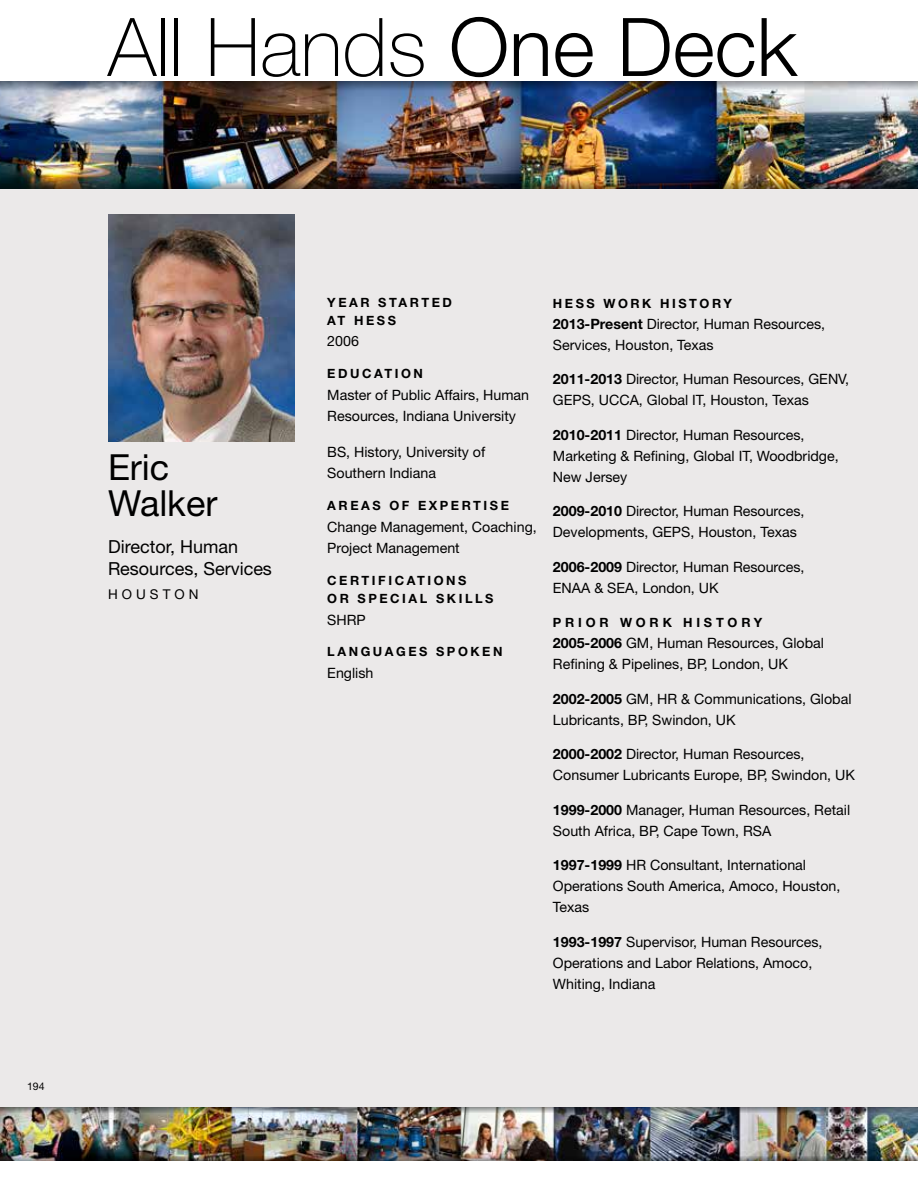
<style>
.page{position:relative;width:918px;height:1188px;background:#fff}
.page>*{position:absolute;margin:0;border:0;box-sizing:border-box;transform-origin:0 0}
.t1{font:100 81px "Helvetica Neue";color:#000}
.t2{font:36px/36px "Helvetica Neue";color:#000}
.t3{font:18px/22.5px "Helvetica Neue";color:#000}
.t4{font:14.25px/21px "Helvetica Neue";color:#000}
.t5{font:13.5px "Helvetica Neue";letter-spacing:.3em;color:#000}
.t6{font:700 12.75px/18px "Helvetica Neue";letter-spacing:.2em;color:#000}
.t7{font:700 12.75px "Helvetica Neue";letter-spacing:.3em;color:#000}
.t8{font:10.5px "Helvetica Neue";color:#000}
.s1{font-weight:300}
.s2{font-weight:700}
</style>
<div class="page">
<div style="left:0;top:120px;width:918px;height:1030px;background:#ebe9e9"></div>
<img style="left:0;top:90px;width:918px;height:90px">
<img style="left:0;top:81px;width:918px;height:9px">
<img style="left:0;top:180px;width:918px;height:9px">
<img style="left:0;top:1113px;width:918px;height:42px">
<img style="left:0;top:1107px;width:918px;height:6px">
<img style="left:0;top:1155px;width:918px;height:6px">
<img style="left:108px;top:215px;width:186px;height:226px">
<h1 class="t1" style="left:108px;top:1px;width:691px">All Hands <span class="s1">One Deck</span></h1>
<p class="t8" style="left:27px;top:1080px;width:19px">194</p>
<h2 class="t2" style="left:108px;top:448px;width:111px">Eric<br>Walker</h2>
<p class="t3" style="left:108px;top:535px;width:165px">Director, Human<br>Resources, Services</p>
<p class="t5" style="left:108px;top:587px;width:92px">HOUSTON</p>
<p class="t6" style="left:327px;top:293px;width:126px">YEAR STARTED<br>AT HESS</p>
<p class="t4" style="left:327px;top:331px;width:33px">2006</p>
<p class="t6" style="left:327px;top:364px;width:97px">EDUCATION</p>
<p class="t4" style="left:327px;top:384px;width:203px;line-height:21.8px">Master of Public Affairs, Human<br>Resources, Indiana University</p>
<p class="t4" style="left:327px;top:441px;width:160px;line-height:21.8px">BS, History, University of<br>Southern Indiana</p>
<p class="t6" style="left:327px;top:496px;width:183px">AREAS OF EXPERTISE</p>
<p class="t4" style="left:327px;top:516px;width:211px;line-height:21.8px">Change Management, Coaching,<br>Project Management</p>
<p class="t6" style="left:327px;top:571px;width:168px">CERTIFICATIONS<br>OR SPECIAL SKILLS</p>
<p class="t4" style="left:327px;top:609px;width:40px">SHRP</p>
<p class="t6" style="left:327px;top:642px;width:177px">LANGUAGES SPOKEN</p>
<p class="t4" style="left:327px;top:662px;width:48px">English</p>
<p class="t6" style="left:553px;top:294px;width:180px">HESS WORK HISTORY</p>
<p class="t4" style="left:553px;top:313px;width:274px"><span class="s2">2013-Present</span> Director, Human Resources,<br>Services, Houston, Texas</p>
<p class="t4" style="left:553px;top:369px;width:298px"><span class="s2">2011-2013</span> Director, Human Resources, GENV,<br>GEPS, UCCA, Global IT, Houston, Texas</p>
<p class="t4" style="left:553px;top:424px;width:287px"><span class="s2">2010-2011</span> Director, Human Resources,<br>Marketing &amp; Refining, Global IT, Woodbridge,<br>New Jersey</p>
<p class="t4" style="left:553px;top:501px;width:253px"><span class="s2">2009-2010</span> Director, Human Resources,<br>Developments, GEPS, Houston, Texas</p>
<p class="t4" style="left:553px;top:556px;width:253px"><span class="s2">2006-2009</span> Director, Human Resources,<br>ENAA &amp; SEA, London, UK</p>
<p class="t7" style="left:553px;top:615px;width:211px">PRIOR WORK HISTORY</p>
<p class="t4" style="left:553px;top:633px;width:273px"><span class="s2">2005-2006</span> GM, Human Resources, Global<br>Refining &amp; Pipelines, BP, London, UK</p>
<p class="t4" style="left:553px;top:688px;width:300px"><span class="s2">2002-2005</span> GM, HR &amp; Communications, Global<br>Lubricants, BP, Swindon, UK</p>
<p class="t4" style="left:553px;top:744px;width:304px"><span class="s2">2000-2002</span> Director, Human Resources,<br>Consumer Lubricants Europe, BP, Swindon, UK</p>
<p class="t4" style="left:553px;top:799px;width:299px"><span class="s2">1999-2000</span> Manager, Human Resources, Retail<br>South Africa, BP, Cape Town, RSA</p>
<p class="t4" style="left:553px;top:855px;width:289px"><span class="s2">1997-1999</span> HR Consultant, International<br>Operations South America, Amoco, Houston,<br>Texas</p>
<p class="t4" style="left:553px;top:931px;width:271px"><span class="s2">1993-1997</span> Supervisor, Human Resources,<br>Operations and Labor Relations, Amoco,<br>Whiting, Indiana</p>
</div>
